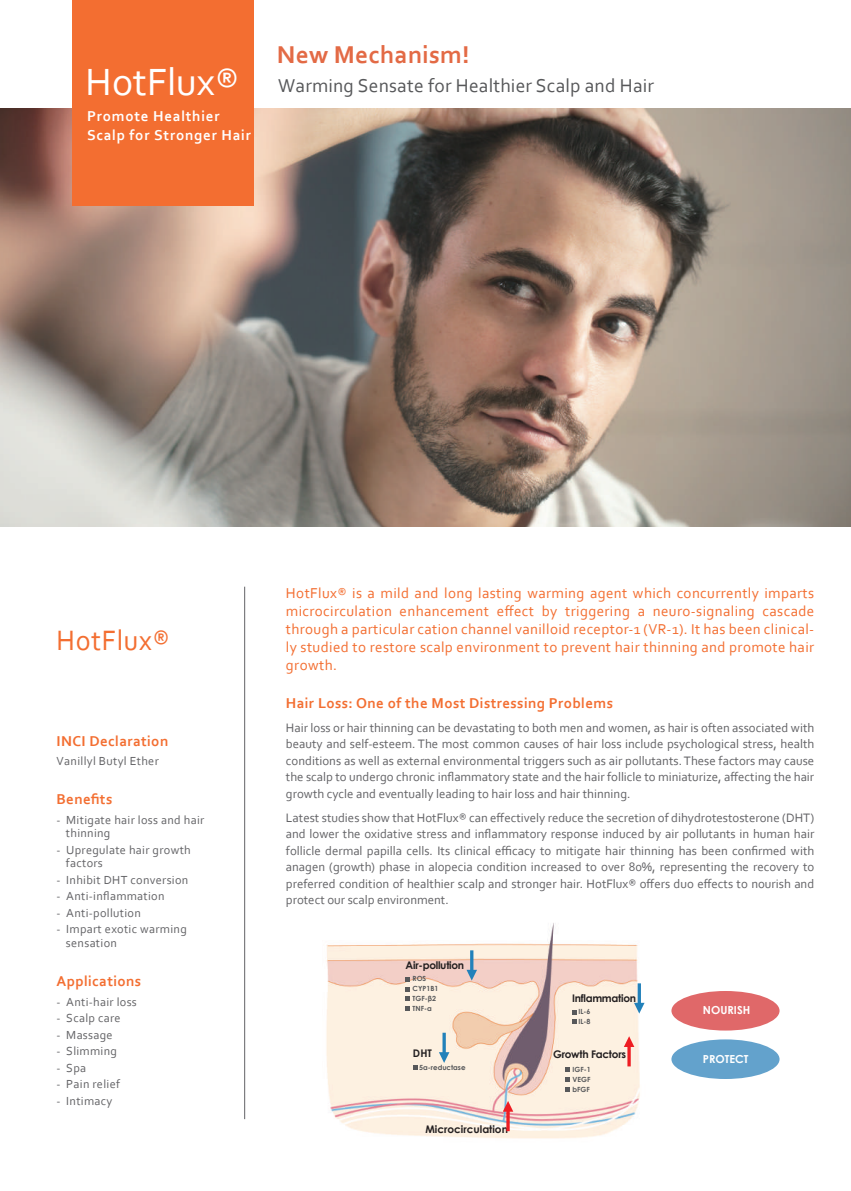
<style>
.page{position:relative;width:851px;height:1191px;background:#fff}
.page>*{position:absolute;margin:0;border:0;box-sizing:border-box;transform-origin:0 0}
.t1{font:39.75px "Corbel";color:#fff}
.t2{font:29.4px "Corbel";letter-spacing:.025em;color:#f36e31;scale:.95 1}
.t3{font:700 25.5px "Corbel";letter-spacing:.01em;color:#e36a45}
.t4{font:19.5px "Corbel";letter-spacing:.01em;color:#57585a}
.t5{font:15px/18px "Corbel";letter-spacing:.025em;color:#f36e31;text-align:justify}
.t6{font:700 15px "Corbel";letter-spacing:.025em;color:#f36e31}
.t7{font:700 15px/18.5px "Corbel";letter-spacing:.05em;color:#fff}
.t8{font:12.9px/16.5px "Corbel";color:#636366;text-align:justify}
.t9{font:12.3px/13.5px "Corbel";letter-spacing:.025em;color:#636366}
.t10{font:700 11.1px "Century Gothic";color:#fff}
.t11{font:700 10.5px "Century Gothic";letter-spacing:-.025em;color:#231f20}
.t12{font:700 10.5px "Century Gothic";color:#231f20}
.t13{font:700 7.05px/9.9px "Century Gothic";color:#57585a}
</style>
<div class="page">
<img style="left:0;top:109px;width:850px;height:418px">
<div style="left:72px;top:0;width:181px;height:205px;background:#f36e31"></div>
<hr style="left:244px;top:586px;width:1px;height:533px;background:#636366">
<img style="left:326px;top:923px;width:319px;height:216px">
<div style="left:671px;top:991px;width:108px;height:39px;background:#e06869;border-radius:50%"></div>
<div style="left:671px;top:1039px;width:108px;height:40px;background:#63a2cc;border-radius:50%"></div>
<svg style="left:466px;top:950px;width:11px;height:30px"></svg>
<svg style="left:405px;top:977px;width:5px;height:4px"></svg>
<svg style="left:405px;top:987px;width:5px;height:23px"></svg>
<svg style="left:439px;top:1032px;width:10px;height:31px"></svg>
<svg style="left:634px;top:983px;width:10px;height:30px"></svg>
<svg style="left:623px;top:1036px;width:11px;height:30px"></svg>
<svg style="left:502px;top:1101px;width:11px;height:30px"></svg>
<svg style="left:413px;top:1065px;width:4px;height:5px"></svg>
<svg style="left:572px;top:1010px;width:4px;height:14px"></svg>
<svg style="left:565px;top:1067px;width:5px;height:14px"></svg>
<svg style="left:565px;top:1087px;width:5px;height:4px"></svg>
<h1 class="t1" style="left:86px;top:57px;width:155px">HotFlux®</h1>
<p class="t7" style="left:87px;top:106px;width:165px">Promote Healthier<br>Scalp for Stronger Hair</p>
<h3 class="t3" style="left:277px;top:39px;width:194px">New Mechanism!</h3>
<h3 class="t4" style="left:278px;top:74px;width:377px">Warming Sensate for Healthier Scalp and Hair</h3>
<h2 class="t2" style="left:57px;top:622px;width:121px">HotFlux®</h2>
<p class="t6" style="left:57px;top:731px;width:113px">INCI Declaration</p>
<p class="t9" style="left:57px;top:754px;width:104px">Vanillyl Butyl Ether</p>
<p class="t6" style="left:57px;top:790px;width:57px">Benefits</p>
<p class="t9" style="left:66px;top:813px;width:140px;text-indent:-9px">- Mitigate hair loss and hair thinning</p>
<p class="t9" style="left:66px;top:843px;width:126px;text-indent:-9px">- Upregulate hair growth factors</p>
<p class="t9" style="left:57px;top:873px;width:133px">- Inhibit DHT conversion</p>
<p class="t9" style="left:57px;top:889px;width:109px">- Anti-inflammation</p>
<p class="t9" style="left:57px;top:906px;width:86px">- Anti-pollution</p>
<p class="t9" style="left:66px;top:922px;width:122px;text-indent:-9px">- Impart exotic warming sensation</p>
<p class="t6" style="left:57px;top:971px;width:86px">Applications</p>
<p class="t9" style="left:57px;top:994px;width:82px">- Anti-hair loss</p>
<p class="t9" style="left:57px;top:1011px;width:65px">- Scalp care</p>
<p class="t9" style="left:57px;top:1027px;width:58px">- Massage</p>
<p class="t9" style="left:57px;top:1044px;width:62px">- Slimming</p>
<p class="t9" style="left:57px;top:1060px;width:31px">- Spa</p>
<p class="t9" style="left:57px;top:1077px;width:65px">- Pain relief</p>
<p class="t9" style="left:57px;top:1093px;width:57px">- Intimacy</p>
<p class="t5" style="left:286px;top:584px;width:530px">HotFlux® is a mild and long lasting warming agent which concurrently imparts microcirculation enhancement effect by triggering a neuro-signaling cascade through a particular cation channel vanilloid receptor-1 (VR-1). It has been clinical&shy;ly studied to restore scalp environment to prevent hair thinning and promote hair growth.</p>
<p class="t6" style="left:286px;top:693px;width:328px">Hair Loss: One of the Most Distressing Problems</p>
<p class="t8" style="left:286px;top:718px;width:529px">Hair loss or hair thinning can be devastating to both men and women, as hair is often associated with beauty and self-esteem. The most common causes of hair loss include psychological stress, health conditions as well as external environmental triggers such as air pollutants. These factors may cause the scalp to undergo chronic inflammatory state and the hair follicle to miniaturize, affecting the hair growth cycle and eventually leading to hair loss and hair thinning.</p>
<p class="t8" style="left:286px;top:808px;width:530px">Latest studies show that HotFlux® can effectively reduce the secretion of dihydrotestosterone (DHT) and lower the oxidative stress and inflammatory response induced by air pollutants in human hair follicle dermal papilla cells. Its clinical efficacy to mitigate hair thinning has been confirmed with anagen (growth) phase in alopecia condition increased to over 80%, representing the recovery to preferred condition of healthier scalp and stronger hair. HotFlux® offers duo effects to nourish and protect our scalp environment.</p>
<p class="t11" style="left:405px;top:957px;width:60px">Air-pollution</p>
<p class="t13" style="left:412px;top:973px;width:27px">ROS<br>CYP1B1<br>TGF-β2<br>TNF-α</p>
<p class="t11" style="left:572px;top:990px;width:66px">Inflammation</p>
<p class="t13" style="left:578px;top:1006px;width:14px">IL-6<br>IL-8</p>
<p class="t11" style="left:413px;top:1045px;width:20px">DHT</p>
<p class="t11" style="left:553px;top:1046px;width:74px">Growth Factors</p>
<p class="t13" style="left:419px;top:1062px;width:48px">5α-reductase</p>
<p class="t13" style="left:572px;top:1064px;width:20px;text-align:justify">IGF-1<br>VEGF bFGF</p>
<p class="t12" style="left:425px;top:1121px;width:84px">Microcirculation</p>
<p class="t10" style="left:702px;top:1001px;width:49px">NOURISH</p>
<p class="t10" style="left:702px;top:1050px;width:47px">PROTECT</p>
</div>
